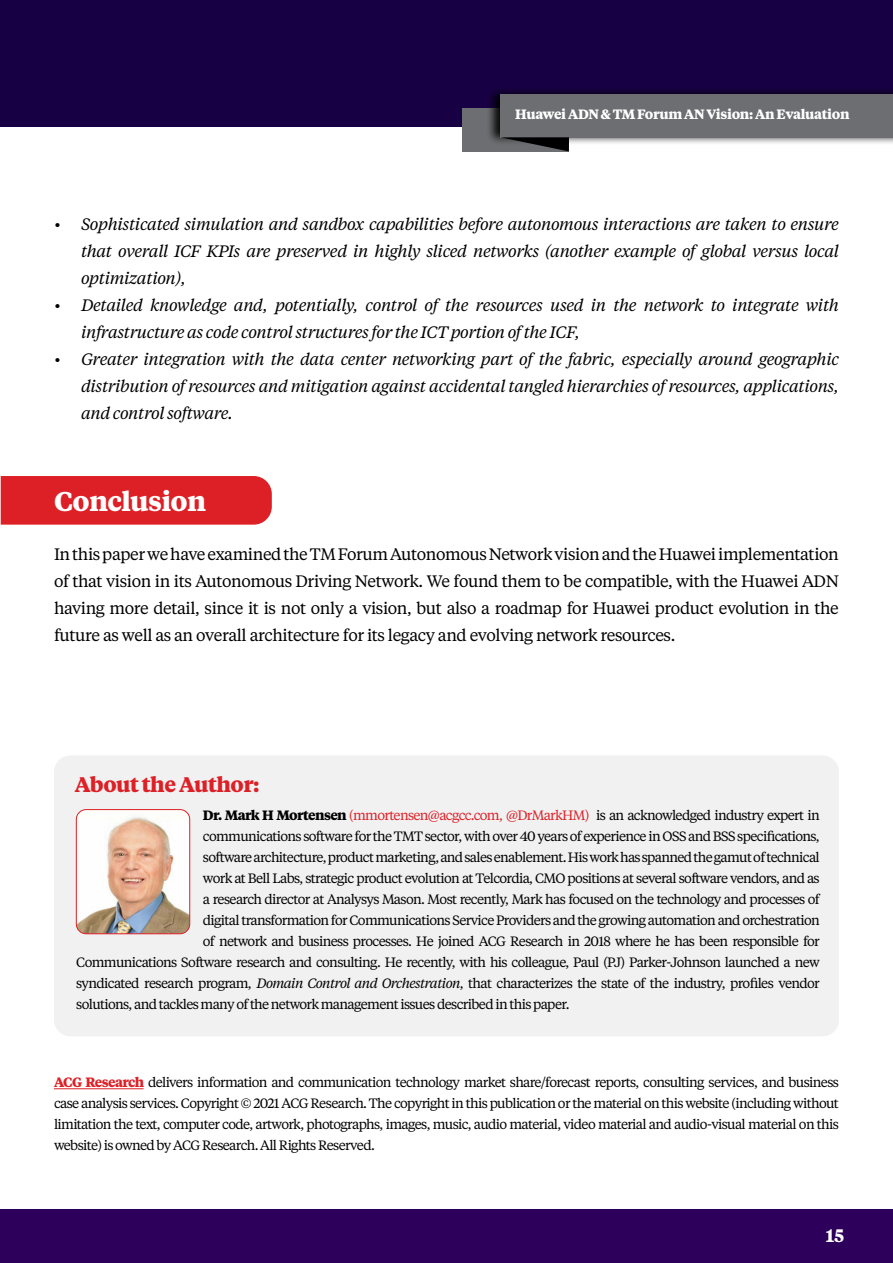
<style>
.page{position:relative;width:893px;height:1263px;background:#fff}
.page>*{position:absolute;margin:0;border:0;box-sizing:border-box;transform-origin:0 0}
.t1{font:700 27px "Tiempos Text";letter-spacing:-.025em;color:#fff}
.t2{font:700 21px "Tiempos Text";letter-spacing:-.025em;color:#dd2026}
.t3{font:700 18px "Tiempos Text";color:#fff}
.t4{font:italic 16.5px/27px "Tiempos Text";letter-spacing:-.025em;color:#000;text-align:justify}
.t5{font:16.5px/27px "Tiempos Text";letter-spacing:-.025em;color:#000;text-align:justify}
.t6{font:13.5px/21px "Tiempos Text";letter-spacing:-.05em;color:#000;text-align:justify}
.t7{font:13.5px "Tiempos Text";letter-spacing:-.05em;color:#dd2026}
.t8{font:700 13.5px "Tiempos Text";letter-spacing:-.025em;color:#fff}
.s1{font-weight:700;color:#000}
.s2{color:#000}
.s3{font-style:italic}
.s4{font-weight:700;color:#dd2026}
</style>
<div class="page">
<div style="left:0;top:0;width:893px;height:127px;background:#180044"></div>
<div style="left:0;top:1209px;width:893px;height:54px;background:#2d005b"></div>
<div style="left:463px;top:108px;width:106px;height:43px;background:#6d6e71"></div>
<div style="left:486px;top:86px;width:407px;height:59px;background:#000;opacity:.92"></div>
<div style="left:501px;top:94px;width:392px;height:43px;background:#6d6e71"></div>
<svg style="left:501px;top:137px;width:68px;height:14px"></svg>
<div style="left:54px;top:755px;width:785px;height:281px;background:#f1f1f2;border-radius:16px"></div>
<img style="left:76px;top:809px;width:114px;height:125px">
<div style="left:76px;top:809px;width:114px;height:125px;border:1px solid #dd2026;border-radius:10px"></div>
<hr style="left:54px;top:1088px;width:90px;height:1px;background:#dd2026">
<div style="left:0;top:476px;width:272px;height:49px;background:#dd2026"></div>
<p class="t8" style="left:515px;top:105px;width:336px">Huawei ADN &amp; TM Forum AN Vision: An Evaluation</p>
<p class="t4" style="left:81px;top:210px;width:759px;text-indent:-27px">• Sophisticated simulation and sandbox capabilities before autonomous interactions are taken to ensure that overall ICF KPIs are preserved in highly sliced networks (another example of global versus local optimization),</p>
<p class="t4" style="left:81px;top:291px;width:759px;text-indent:-27px">• Detailed knowledge and, potentially, control of the resources used in the network to integrate with infrastructure as code control structures for the ICT portion of the ICF,</p>
<p class="t4" style="left:81px;top:345px;width:759px;text-indent:-27px">• Greater integration with the data center networking part of the fabric, especially around geographic distribution of resources and mitigation against accidental tangled hierarchies of resources, applications, and control software.</p>
<h1 class="t1" style="left:54px;top:482px;width:154px">Conclusion</h1>
<p class="t5" style="left:54px;top:539px;width:786px">In this paper we have examined the TM Forum Autonomous Network vision and the Huawei implementation of that vision in its Autonomous Driving Network. We found them to be compatible, with the Huawei ADN having more detail, since it is not only a vision, but also a roadmap for Huawei product evolution in the future as well as an overall architecture for its legacy and evolving network resources.</p>
<h2 class="t2" style="left:75px;top:769px;width:186px">About the Author:</h2>
<p class="t7" style="left:203px;top:806px;width:618px"><span class="s1">Dr. Mark H Mortensen</span> (mmortensen@acgcc.com, @DrMarkHM) <span class="s2">is an acknowledged industry expert in</span></p>
<p class="t6" style="left:203px;top:825px;width:618px">communications software for the TMT sector, with over 40 years of experience in OSS and BSS specifications,</p>
<p class="t6" style="left:203px;top:846px;width:618px">software architecture, product marketing, and sales enablement. His work has spanned the gamut of technical</p>
<p class="t6" style="left:203px;top:867px;width:618px">work at Bell Labs, strategic product evolution at Telcordia, CMO positions at several software vendors, and as</p>
<p class="t6" style="left:203px;top:888px;width:618px">a research director at Analysys Mason. Most recently, Mark has focused on the technology and processes of</p>
<p class="t6" style="left:203px;top:909px;width:618px">digital transformation for Communications Service Providers and the growing automation and orchestration</p>
<p class="t6" style="left:203px;top:930px;width:618px">of network and business processes. He joined ACG Research in 2018 where he has been responsible for</p>
<p class="t6" style="left:76px;top:951px;width:745px">Communications Software research and consulting. He recently, with his colleague, Paul (PJ) Parker-Johnson launched a new</p>
<p class="t6" style="left:76px;top:972px;width:745px">syndicated research program, <span class="s3">Domain Control and Orchestration</span>, that characterizes the state of the industry, profiles vendor</p>
<p class="t6" style="left:76px;top:993px;width:495px">solutions, and tackles many of the network management issues described in this paper.</p>
<p class="t6" style="left:54px;top:1071px;width:786px"><span class="s4">ACG Research</span> delivers information and communication technology market share/forecast reports, consulting services, and business case analysis services. Copyright © 2021 ACG Research. The copyright in this publication or the material on this website (including without limitation the text, computer code, artwork, photographs, images, music, audio material, video material and audio-visual material on this website) is owned by ACG Research. All Rights Reserved.</p>
<h3 class="t3" style="left:825px;top:1223px;width:20px">15</h3>
</div>
